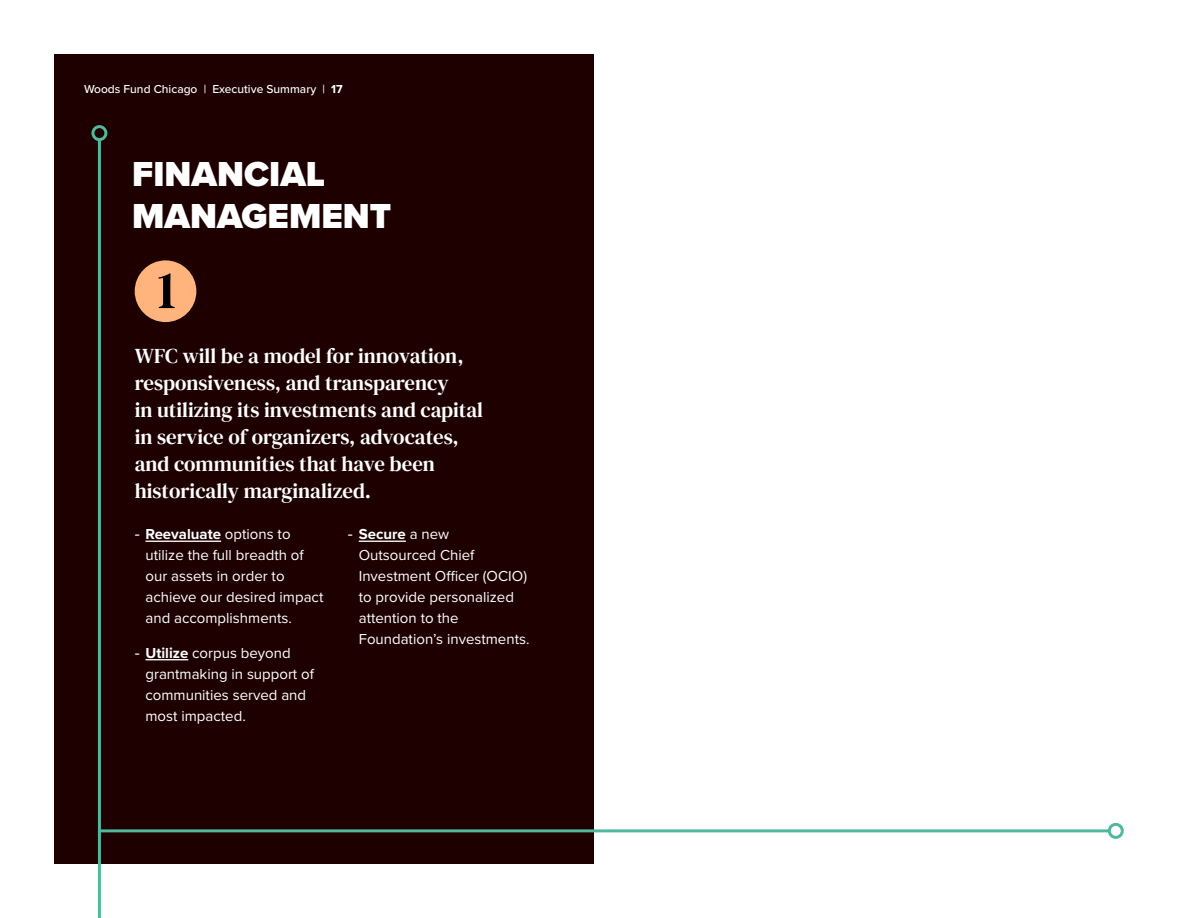
<style>
.page{position:relative;width:1188px;height:918px;background:#fff}
.page>*{position:absolute;margin:0;border:0;box-sizing:border-box;transform-origin:0 0}
.t1{font:53.85px "DM Serif Text";color:#000}
.t2{font:900 36px/42px "Proxima Nova";color:#fff}
.t3{font:21px/27px "DM Serif Text";color:#fff}
.t4{font:15px/21px "Proxima Nova";color:#fff}
.t5{font:500 12px "Proxima Nova";color:#fff}
.s1{font-weight:700}
.s2{font-family:"Arial"}
</style>
<div class="page">
<div style="left:54px;top:54px;width:540px;height:810px;background:#1e0000"></div>
<hr style="left:146px;top:541px;width:75px;height:1px;background:#fff">
<hr style="left:146px;top:659px;width:42px;height:1px;background:#fff">
<hr style="left:359px;top:541px;width:47px;height:1px;background:#fff">
<div style="left:135px;top:260px;width:61px;height:62px;background:#ffb37d;border-radius:50%"></div>
<hr style="left:98px;top:140px;width:3px;height:778px;background:#51b89e">
<div style="left:91px;top:125px;width:16px;height:16px;border:3px solid #51b89e;border-radius:50%"></div>
<hr style="left:99px;top:829px;width:1010px;height:3px;background:#51b89e">
<div style="left:1108px;top:823px;width:16px;height:16px;border:3px solid #51b89e;border-radius:50%"></div>
<p class="t5" style="left:84px;top:81px;width:260px">Woods Fund Chicago | Executive Summary | <span class="s1">17</span></p>
<h2 class="t2" style="left:132px;top:152px;width:261px">FINANCIAL<br>MANAGEMENT</h2>
<h1 class="t1" style="left:157px;top:259px;width:20px">1</h1>
<h3 class="t3" style="left:135px;top:343px;width:350px">WFC will be a model for innovation, responsiveness, and transparency<br>in utilizing its investments and capital in service of organizers, advocates, and communities that have been historically marginalized.</h3>
<p class="t4" style="left:146px;top:523px;width:179px;text-indent:-11px"><span class="s2">-</span> <span class="s1">Reevaluate</span> options to utilize the full breadth of our assets in order to achieve our desired impact and accomplishments.</p>
<p class="t4" style="left:146px;top:641px;width:170px;text-indent:-11px"><span class="s2">-</span> <span class="s1">Utilize</span> corpus beyond grantmaking in support of communities served and most impacted.</p>
<p class="t4" style="left:359px;top:523px;width:172px;text-indent:-11px"><span class="s2">-</span> <span class="s1">Secure</span> a new<br>Outsourced Chief<br>Investment Officer (OCIO) to provide personalized attention to the<br>Foundation’s investments.</p>
</div>
